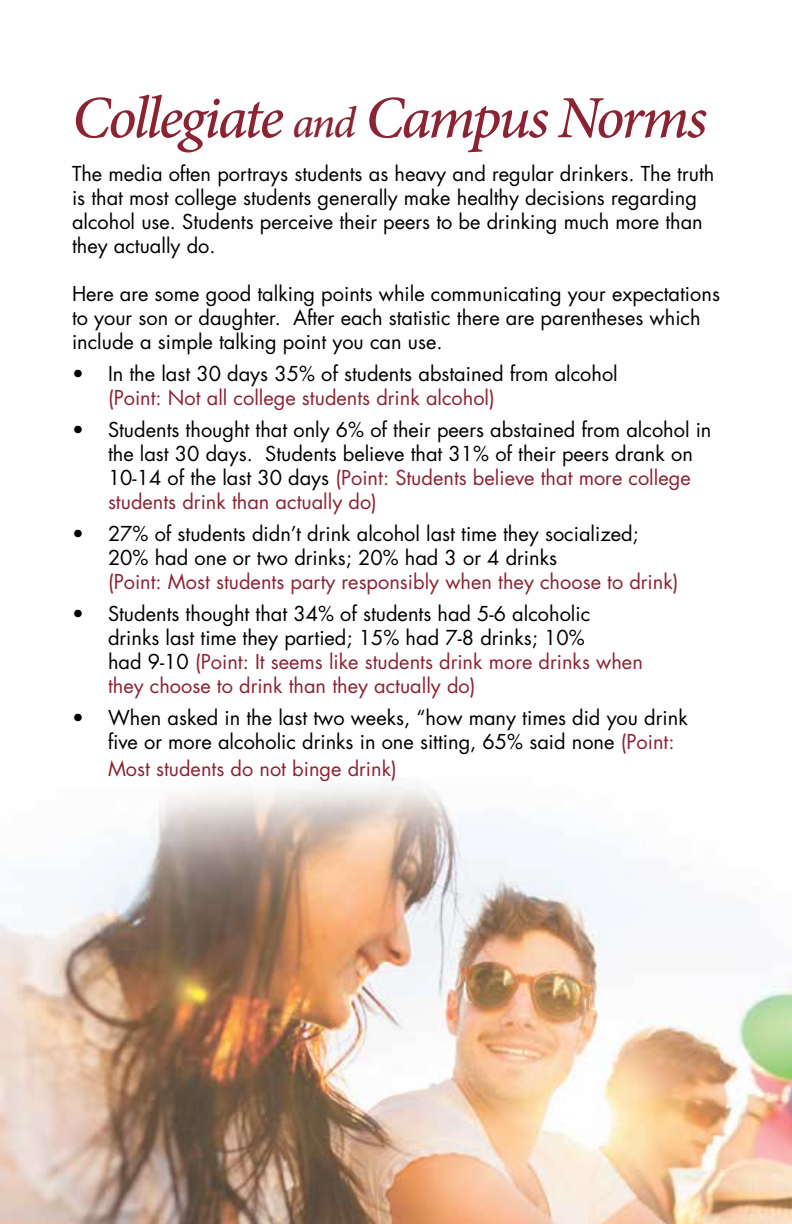
<style>
.page{position:relative;width:792px;height:1224px;background:#fff}
.page>*{position:absolute;margin:0;border:0;box-sizing:border-box;transform-origin:0 0}
.t1{font:italic 500 60px "Minion Pro";letter-spacing:-.045em;color:#8b2332}
.t2{font:20px/24px "Futura Std";color:#000}
.t3{font:20px "Futura Std";color:#8b2332}
.s1{font-size:44px}
.s2{color:#8b2332}
</style>
<div class="page">
<img style="left:1px;top:787px;width:791px;height:437px">
<h1 class="t1" style="left:72px;top:77px;width:637px">Collegiate <span class="s1">and</span> Campus Norms</h1>
<p class="t2" style="left:72px;top:162px;width:644px">The media often portrays students as heavy and regular drinkers. The truth is that most college students generally make healthy decisions regarding alcohol use. Students perceive their peers to be drinking much more than they actually do.</p>
<p class="t2" style="left:72px;top:282px;width:650px">Here are some good talking points while communicating your expectations to your son or daughter. After each statistic there are parentheses which include a simple talking point you can use.</p>
<p class="t2" style="left:72px;top:362px;width:547px">• In the last 30 days 35% of students abstained from alcohol</p>
<p class="t3" style="left:108px;top:385px;width:388px">(Point: Not all college students drink alcohol)</p>
<p class="t2" style="left:108px;top:418px;width:605px;text-indent:-36px">• Students thought that only 6% of their peers abstained from alcohol in the last 30 days. Students believe that 31% of their peers drank on 10-14 of the last 30 days <span class="s2">(Point: Students believe that more college students drink than actually do)</span></p>
<p class="t2" style="left:108px;top:522px;width:532px;text-indent:-36px">• 27% of students didn’t drink alcohol last time they socialized;<br>20% had one or two drinks; 20% had 3 or 4 drinks</p>
<p class="t3" style="left:108px;top:569px;width:572px">(Point: Most students party responsibly when they choose to drink)</p>
<p class="t2" style="left:108px;top:602px;width:536px;text-indent:-36px">• Students thought that 34% of students had 5-6 alcoholic drinks last time they partied; 15% had 7-8 drinks; 10%<br>had 9-10 <span class="s2">(Point: It seems like students drink more drinks when they choose to drink than they actually do)</span></p>
<p class="t2" style="left:108px;top:706px;width:581px;text-indent:-36px">• When asked in the last two weeks, “how many times did you drink five or more alcoholic drinks in one sitting, 65% said none <span class="s2">(Point:</span></p>
<p class="t3" style="left:108px;top:755px;width:290px">Most students do not binge drink)</p>
</div>
